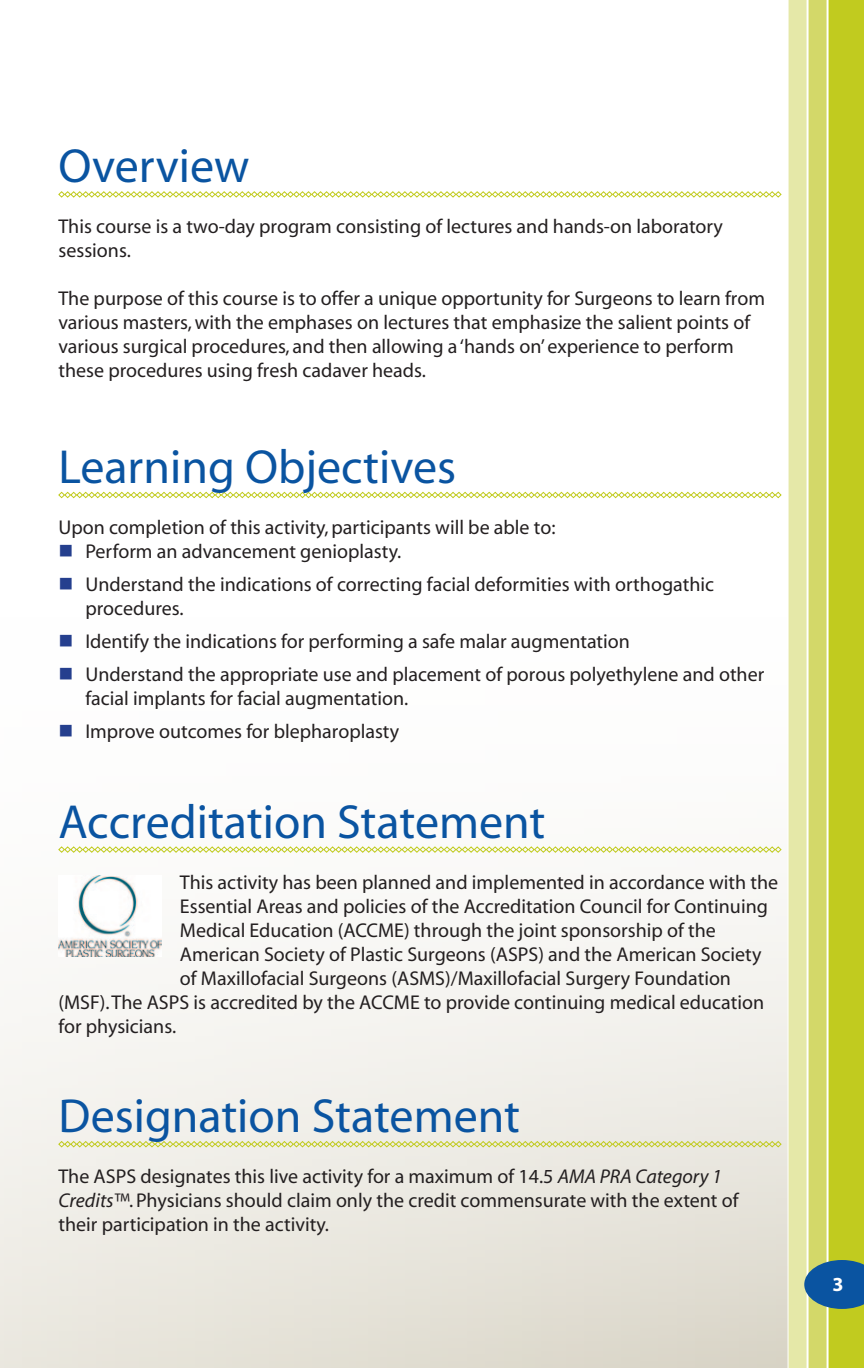
<style>
.page{position:relative;width:864px;height:1368px;background:#fff}
.page>*{position:absolute;margin:0;border:0;box-sizing:border-box;transform-origin:0 0}
.t1{font:48px "Myriad";color:#0a54a1}
.t2{font:20px/24px "Myriad";color:#231f20}
.t3{font:700 20px "Myriad";color:#fff}
.s1{font-style:italic}
</style>
<div class="page">
<svg style="left:788px;top:0;width:19px;height:1368px;background:#e6e9ac"></svg>
<svg style="left:808px;top:0;width:19px;height:1368px;background:#d5da70"></svg>
<div style="left:828px;top:0;width:36px;height:1368px;background:#c1cb1f"></div>
<svg style="left:804px;top:1260px;width:60px;height:49px;background:#2b6a9b"></svg>
<svg style="left:0;top:875px;width:788px;height:493px"></svg>
<svg style="left:58px;top:191px;width:724px;height:7px"></svg>
<svg style="left:58px;top:492px;width:724px;height:6px"></svg>
<svg style="left:58px;top:846px;width:724px;height:7px"></svg>
<svg style="left:58px;top:1141px;width:724px;height:7px;background:#dddf9d"></svg>
<img style="left:58px;top:876px;width:104px;height:80px">
<h1 class="t1" style="left:58px;top:143px;width:192px">Overview</h1>
<p class="t2" style="left:58px;top:216px;width:666px">This course is a two-day program consisting of lectures and hands-on laboratory sessions.</p>
<p class="t2" style="left:58px;top:288px;width:708px">The purpose of this course is to offer a unique opportunity for Surgeons to learn from various masters, with the emphases on lectures that emphasize the salient points of various surgical procedures, and then allowing a ‘hands on’ experience to perform these procedures using fresh cadaver heads.</p>
<h1 class="t1" style="left:58px;top:443px;width:399px">Learning Objectives</h1>
<p class="t2" style="left:85px;top:516px;width:472px;text-indent:-27px">Upon completion of this activity, participants will be able to:<br>Perform an advancement genioplasty.</p>
<p class="t2" style="left:85px;top:573px;width:630px">Understand the indications of correcting facial deformities with orthogathic procedures.</p>
<p class="t2" style="left:85px;top:626px;width:680px;line-height:33px">Identify the indications for performing a safe malar augmentation<br>Understand the appropriate use and placement of porous polyethylene and other</p>
<p class="t2" style="left:85px;top:683px;width:324px;line-height:33px">facial implants for facial augmentation.<br>Improve outcomes for blepharoplasty</p>
<h1 class="t1" style="left:58px;top:798px;width:489px">Accreditation Statement</h1>
<p class="t2" style="left:180px;top:871px;width:600px">This activity has been planned and implemented in accordance with the</p>
<p class="t2" style="left:180px;top:895px;width:590px">Essential Areas and policies of the Accreditation Council for Continuing</p>
<p class="t2" style="left:180px;top:919px;width:538px">Medical Education (ACCME) through the joint sponsorship of the</p>
<p class="t2" style="left:180px;top:943px;width:583px">American Society of Plastic Surgeons (ASPS) and the American Society</p>
<p class="t2" style="left:180px;top:967px;width:553px">of Maxillofacial Surgeons (ASMS)/Maxillofacial Surgery Foundation</p>
<p class="t2" style="left:58px;top:991px;width:707px">(MSF). The ASPS is accredited by the ACCME to provide continuing medical education</p>
<p class="t2" style="left:58px;top:1015px;width:119px">for physicians.</p>
<h1 class="t1" style="left:58px;top:1092px;width:463px">Designation Statement</h1>
<p class="t2" style="left:58px;top:1165px;width:682px">The ASPS designates this live activity for a maximum of 14.5 <span class="s1">AMA PRA Category 1<br>Credits™</span>. Physicians should claim only the credit commensurate with the extent of their participation in the activity.</p>
<p class="t3" style="left:832px;top:1274px;width:13px">3</p>
</div>
